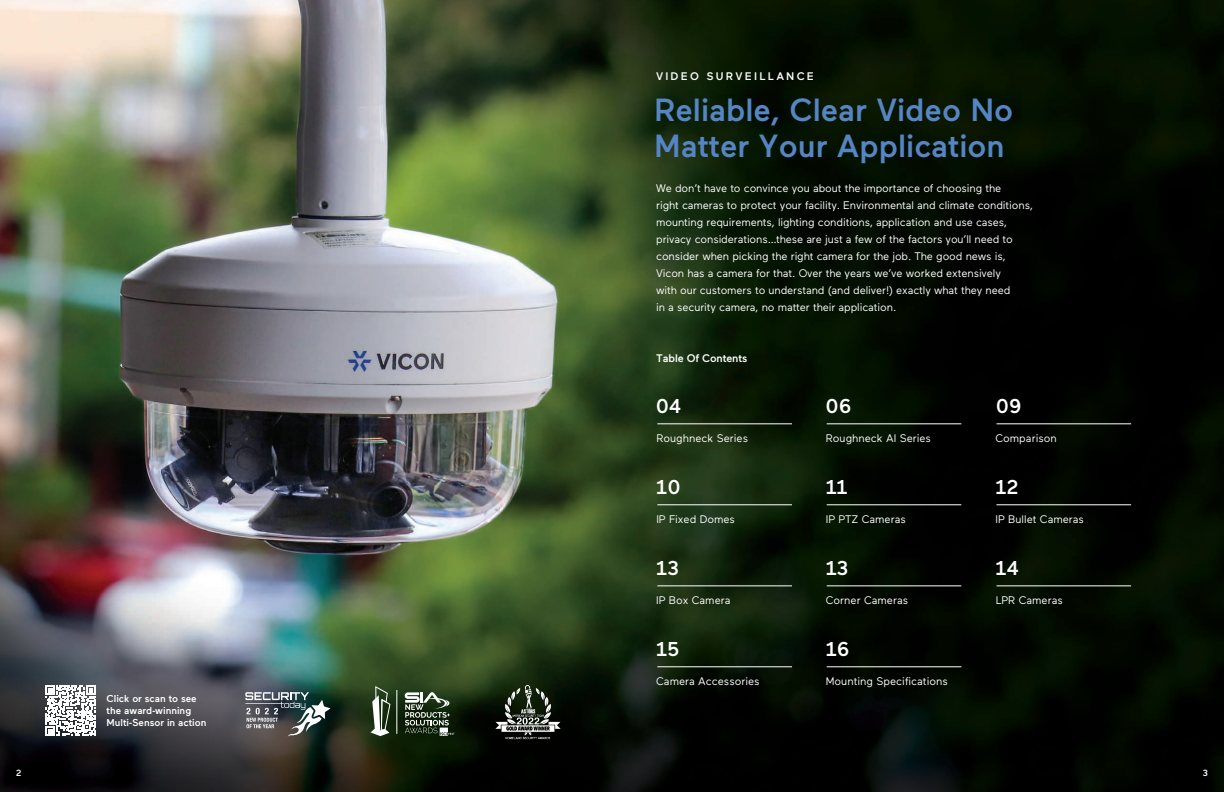
<style>
.page{position:relative;width:1224px;height:792px;background:#fff}
.page>*{position:absolute;margin:0;border:0;box-sizing:border-box;transform-origin:0 0}
.t1{font:500 32px/36px "Maax";color:#5585c4}
.t2{font:500 20px "Maax";color:#fff}
.t3{font:11px/17px "Maax";letter-spacing:-.01em;color:#fff}
.t4{font:500 11px "Maax";letter-spacing:.2em;color:#fff}
.t5{font:500 11px "Maax";letter-spacing:-.01em;color:#fff}
.Click{font:500 10px/12px "Maax";color:#fff}
.t6{font:500 9px "Maax";color:#fff}
</style>
<div class="page">
<img style="left:0;top:0;width:1224px;height:792px">
<hr style="left:657px;top:423px;width:135px;height:1px;background:#fff">
<hr style="left:827px;top:423px;width:134px;height:1px;background:#fff">
<hr style="left:996px;top:423px;width:135px;height:1px;background:#fff">
<hr style="left:657px;top:504px;width:135px;height:1px;background:#fff">
<hr style="left:827px;top:504px;width:134px;height:1px;background:#fff">
<hr style="left:996px;top:504px;width:135px;height:1px;background:#fff">
<hr style="left:657px;top:585px;width:135px;height:1px;background:#fff">
<hr style="left:827px;top:585px;width:134px;height:1px;background:#fff">
<hr style="left:996px;top:585px;width:135px;height:1px;background:#fff">
<svg style="left:46px;top:686px;width:50px;height:50px"></svg>
<svg style="left:245px;top:692px;width:85px;height:45px;background:#60696a"></svg>
<img style="left:490px;top:675px;width:75px;height:74px">
<hr style="left:397px;top:690px;width:1px;height:44px;background:#fff">
<svg style="left:405px;top:692px;width:50px;height:44px;background:#52614e"></svg>
<svg style="left:371px;top:686px;width:19px;height:50px"></svg>
<hr style="left:657px;top:666px;width:135px;height:1px;background:#fff">
<hr style="left:827px;top:666px;width:134px;height:1px;background:#fff">
<p class="t4" style="left:656px;top:69px;width:159px">VIDEO SURVEILLANCE</p>
<p class="t1" style="left:654px;top:90px;width:361px">Reliable, Clear Video No<br>Matter Your Application</p>
<p class="t3" style="left:656px;top:179px;width:378px">We don’t have to convince you about the importance of choosing the<br>right cameras to protect your facility. Environmental and climate conditions, mounting requirements, lighting conditions, application and use cases, privacy considerations…these are just a few of the factors you’ll need to consider when picking the right camera for the job. The good news is, Vicon has a camera for that. Over the years we’ve worked extensively<br>with our customers to understand (and deliver!) exactly what they need<br>in a security camera, no matter their application.</p>
<p class="Click" style="left:107px;top:692px;width:101px">Click or scan to see the award-winning<br>Multi-Sensor in action</p>
<p class="t5" style="left:656px;top:351px;width:93px">Table Of Contents</p>
<p class="t2" style="left:656px;top:393px;width:27px">04</p>
<p class="t3" style="left:656px;top:429px;width:93px">Roughneck Series</p>
<p class="t2" style="left:657px;top:474px;width:26px">10</p>
<p class="t3" style="left:656px;top:510px;width:80px">IP Fixed Domes</p>
<p class="t2" style="left:656px;top:555px;width:24px">13</p>
<p class="t3" style="left:656px;top:591px;width:76px">IP Box Camera</p>
<p class="t2" style="left:656px;top:636px;width:24px">15</p>
<p class="t3" style="left:656px;top:672px;width:105px">Camera Accessories</p>
<p class="t2" style="left:825px;top:393px;width:27px">06</p>
<p class="t3" style="left:826px;top:429px;width:107px">Roughneck AI Series</p>
<p class="t2" style="left:826px;top:474px;width:23px">11</p>
<p class="t3" style="left:826px;top:510px;width:82px">IP PTZ Cameras</p>
<p class="t2" style="left:826px;top:555px;width:24px">13</p>
<p class="t3" style="left:826px;top:591px;width:84px">Corner Cameras</p>
<p class="t2" style="left:826px;top:636px;width:25px">16</p>
<p class="t3" style="left:826px;top:672px;width:124px">Mounting Specifications</p>
<p class="t2" style="left:996px;top:393px;width:27px">09</p>
<p class="t3" style="left:996px;top:429px;width:63px">Comparison</p>
<p class="t2" style="left:996px;top:474px;width:24px">12</p>
<p class="t3" style="left:996px;top:510px;width:90px">IP Bullet Cameras</p>
<p class="t2" style="left:996px;top:555px;width:24px">14</p>
<p class="t3" style="left:996px;top:591px;width:69px">LPR Cameras</p>
<p class="t6" style="left:16px;top:767px;width:7px">2</p>
<p class="t6" style="left:1203px;top:767px;width:7px">3</p>
</div>
